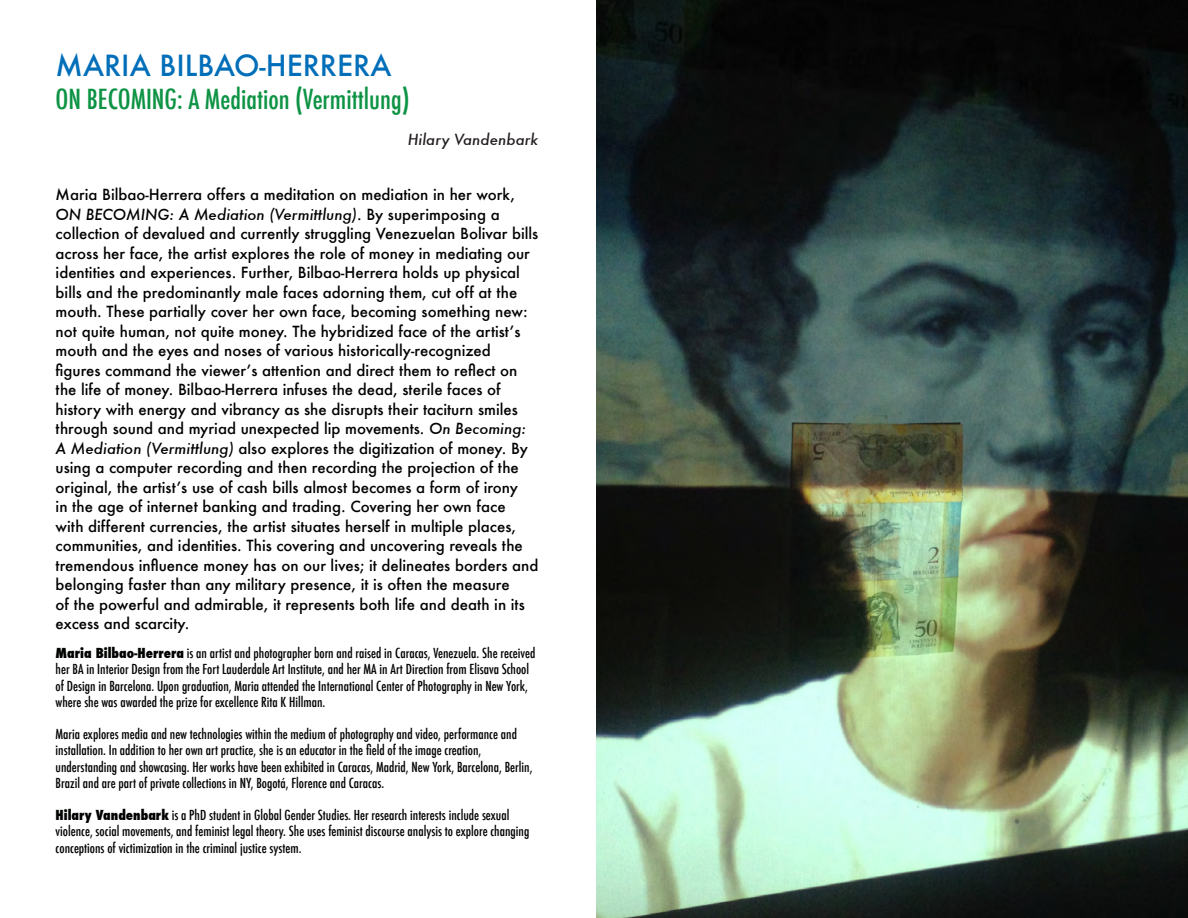
<style>
.page{position:relative;width:1188px;height:918px;background:#fff}
.page>*{position:absolute;margin:0;border:0;box-sizing:border-box;transform-origin:0 0}
.t1{font:500 28.5px "Futura";color:#006eb9}
.t2{font:500 condensed 27px "Futura";color:#0d9344}
.t3{font:500 15px/19.5px "Futura";color:#000300}
.t4{font:italic 500 15px "Futura";color:#231f20}
.t5{font:500 condensed 13.5px/16.2px "Futura";color:#000300}
.s1{font-style:italic}
.s2{font-weight:800}
</style>
<div class="page">
<img style="left:596px;top:0;width:592px;height:918px">
<p class="t1" style="left:56px;top:46px;width:337px">MARIA BILBAO-HERRERA</p>
<p class="t2" style="left:56px;top:81px;width:355px">ON BECOMING: A Mediation (Vermittlung)</p>
<p class="t4" style="left:408px;top:129px;width:132px">Hilary Vandenbark</p>
<p class="t3" style="left:56px;top:185px;width:461px">Maria Bilbao-Herrera offers a meditation on mediation in her work,<br><span class="s1">ON BECOMING: A Mediation (Vermittlung)</span>. By superimposing a</p>
<p class="t3" style="left:56px;top:224px;width:484px">collection of devalued and currently struggling Venezuelan Bolivar bills across her face, the artist explores the role of money in mediating our identities and experiences. Further, Bilbao-Herrera holds up physical bills and the predominantly male faces adorning them, cut off at the mouth. These partially cover her own face, becoming something new: not quite human, not quite money. The hybridized face of the artist’s mouth and the eyes and noses of various historically-recognized</p>
<p class="t3" style="left:56px;top:360px;width:484px">figures command the viewer’s attention and direct them to reflect on the life of money. Bilbao-Herrera infuses the dead, sterile faces of history with energy and vibrancy as she disrupts their taciturn smiles through sound and myriad unexpected lip movements. <span class="s1">On Becoming:<br>A Mediation (Vermittlung)</span> also explores the digitization of money. By using a computer recording and then recording the projection of the original, the artist’s use of cash bills almost becomes a form of irony<br>in the age of internet banking and trading. Covering her own face<br>with different currencies, the artist situates herself in multiple places, communities, and identities. This covering and uncovering reveals the tremendous influence money has on our lives; it delineates borders and belonging faster than any military presence, it is often the measure<br>of the powerful and admirable, it represents both life and death in its excess and scarcity.</p>
<p class="t5" style="left:56px;top:645px;width:481px"><span class="s2">Maria Bilbao-Herrera</span> is an artist and photographer born and raised in Caracas, Venezuela. She received her BA in Interior Design from the Fort Lauderdale Art Institute, and her MA in Art Direction from Elisava School of Design in Barcelona. Upon graduation, Maria attended the International Center of Photography in New York, where she was awarded the prize for excellence Rita K Hillman.</p>
<p class="t5" style="left:56px;top:726px;width:463px">Maria explores media and new technologies within the medium of photography and video, performance and installation. In addition to her own art practice, she is an educator in the field of the image creation,</p>
<p class="t5" style="left:56px;top:759px;width:478px">understanding and showcasing. Her works have been exhibited in Caracas, Madrid, New York, Barcelona, Berlin,<br>Brazil and are part of private collections in NY, Bogotá, Florence and Caracas.</p>
<p class="t5" style="left:56px;top:807px;width:475px"><span class="s2">Hilary Vandenbark</span> is a PhD student in Global Gender Studies. Her research interests include sexual violence, social movements, and feminist legal theory. She uses feminist discourse analysis to explore changing conceptions of victimization in the criminal justice system.</p>
</div>
